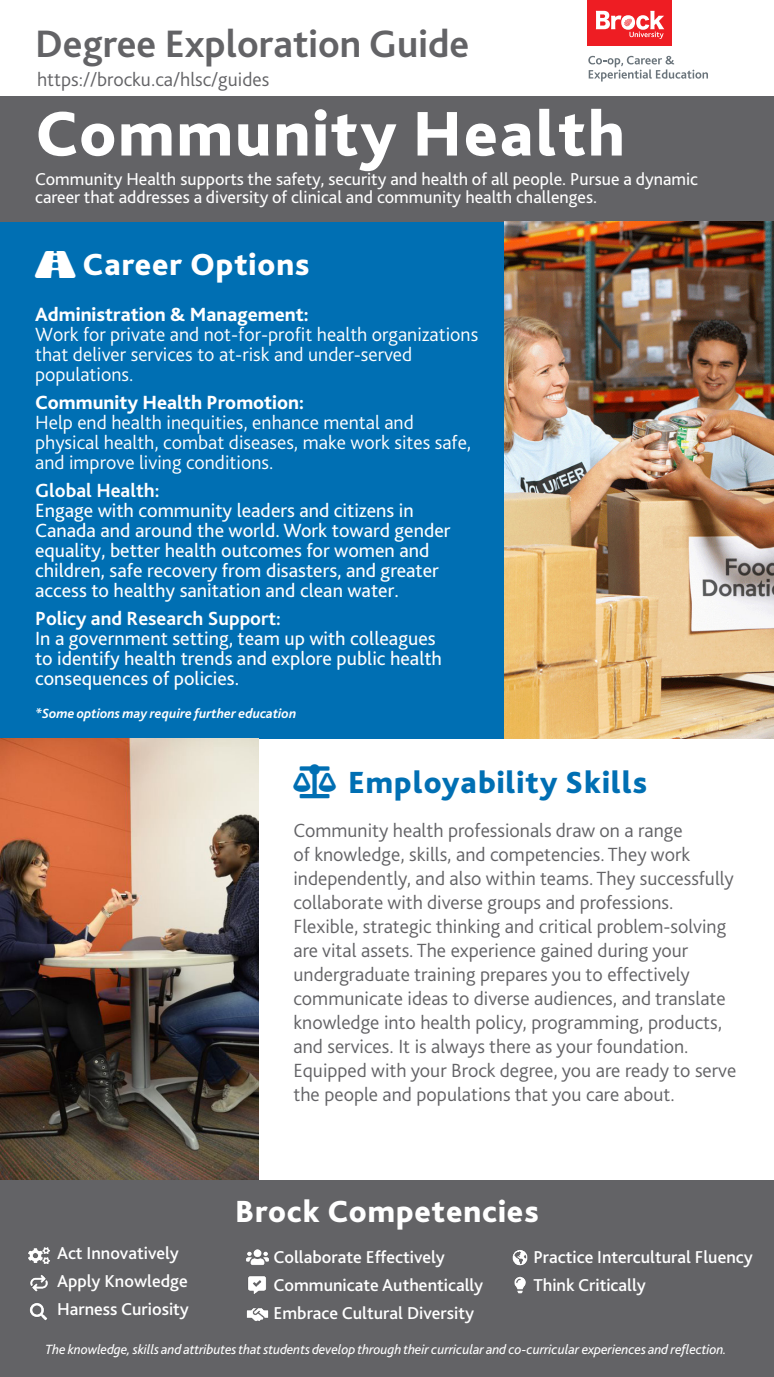
<style>
.page{position:relative;width:774px;height:1377px;background:#fff}
.page>*{position:absolute;margin:0;border:0;box-sizing:border-box;transform-origin:0 0}
.t1{font:800 66px "Bliss 2";letter-spacing:.03em;color:#fff}
.t2{font:700 40px "Bliss 2";color:#636366}
.t3{font:800 32px "Bliss 2";letter-spacing:.03em;color:#fff}
.t4{font:800 32px "Bliss 2";letter-spacing:.03em;color:#006fb3}
.Body{font:300 20px/24px "Bliss 2";color:#636366}
.t5{font:20px/20px "Bliss 2";color:#fff}
.t6{font:300 20px/20px "Bliss 2";color:#fff}
.t7{font:800 20px "Bliss 2";color:#fff}
.t8{font:700 20px "Bliss 2";color:#fff}
.t9{font:500 18px/28px "Bliss 2";color:#fff}
.t10{font:18px/18px "Bliss 2";color:#fff}
.t11{font:italic 14px "Bliss 2";letter-spacing:-.01em;color:#fff}
.t12{font:italic 700 14px "Bliss 2";color:#fff}
</style>
<div class="page">
<div style="left:0;top:96px;width:774px;height:126px;background:#636366"></div>
<div style="left:587px;top:0;width:84px;height:45px;background:#ee1d23"></div>
<svg style="left:596px;top:11px;width:68px;height:28px"></svg>
<svg style="left:588px;top:56px;width:120px;height:26px"></svg>
<div style="left:0;top:222px;width:774px;height:516px;background:#006fb3"></div>
<img style="left:0;top:738px;width:259px;height:443px">
<div style="left:0;top:1181px;width:774px;height:196px;background:#636366"></div>
<img style="left:505px;top:222px;width:269px;height:516px">
<h2 class="t2" style="left:35px;top:19px;width:436px">Degree Exploration Guide</h2>
<p class="Body" style="left:37px;top:67px;width:234px">https://brocku.ca/hlsc/guides</p>
<p class="t1" style="left:35px;top:93px;width:591px">Community Health</p>
<p class="t10" style="left:35px;top:169px;width:664px">Community Health supports the safety, security and health of all people. Pursue a dynamic career that addresses a diversity of clinical and community health challenges.</p>
<p class="t3" style="left:83px;top:245px;width:228px">Career Options</p>
<p class="t7" style="left:35px;top:302px;width:275px">Administration &amp; Management:</p>
<p class="t6" style="left:35px;top:324px;width:445px">Work for private and not-for-profit health organizations that deliver services to at-risk and under-served populations.</p>
<p class="t7" style="left:35px;top:390px;width:270px">Community Health Promotion:</p>
<p class="t6" style="left:35px;top:412px;width:438px">Help end health inequities, enhance mental and physical health, combat diseases, make work sites safe, and improve living conditions.</p>
<p class="t8" style="left:35px;top:478px;width:126px">Global Health:</p>
<p class="t5" style="left:35px;top:500px;width:417px">Engage with community leaders and citizens in Canada and around the world. Work toward gender equality, better health outcomes for women and children, safe recovery from disasters, and greater access to healthy sanitation and clean water.</p>
<p class="t8" style="left:35px;top:606px;width:247px">Policy and Research Support:</p>
<p class="t5" style="left:35px;top:628px;width:408px">In a government setting, team up with colleagues to identify health trends and explore public health consequences of policies.</p>
<p class="t12" style="left:35px;top:704px;width:263px">*Some options may require further education</p>
<p class="t4" style="left:293px;top:762px;width:355px">●■▲● Employability Skills</p>
<p class="Body" style="left:293px;top:818px;width:444px">Community health professionals draw on a range<br>of knowledge, skills, and competencies. They work independently, and also within teams. They successfully collaborate with diverse groups and professions.<br>Flexible, strategic thinking and critical problem-solving are vital assets. The experience gained during your undergraduate training prepares you to effectively communicate ideas to diverse audiences, and translate knowledge into health policy, programming, products, and services. It is always there as your foundation.<br>Equipped with your Brock degree, you are ready to serve the people and populations that you care about.</p>
<p class="t9" style="left:57px;top:1239px;width:123px">Act Innovatively</p>
<p class="t9" style="left:57px;top:1267px;width:132px">Apply Knowledge</p>
<p class="t9" style="left:57px;top:1295px;width:133px">Harness Curiosity</p>
<p class="t3" style="left:235px;top:1192px;width:305px">Brock Competencies</p>
<p class="t9" style="left:274px;top:1243px;width:211px">Collaborate Effectively<br>Communicate Authentically<br>Embrace Cultural Diversity</p>
<p class="t9" style="left:533px;top:1243px;width:221px">Practice Intercultural Fluency<br>Think Critically</p>
<p class="t11" style="left:46px;top:1340px;width:683px">The knowledge, skills and attributes that students develop through their curricular and co-curricular experiences and reflection.</p>
</div>
